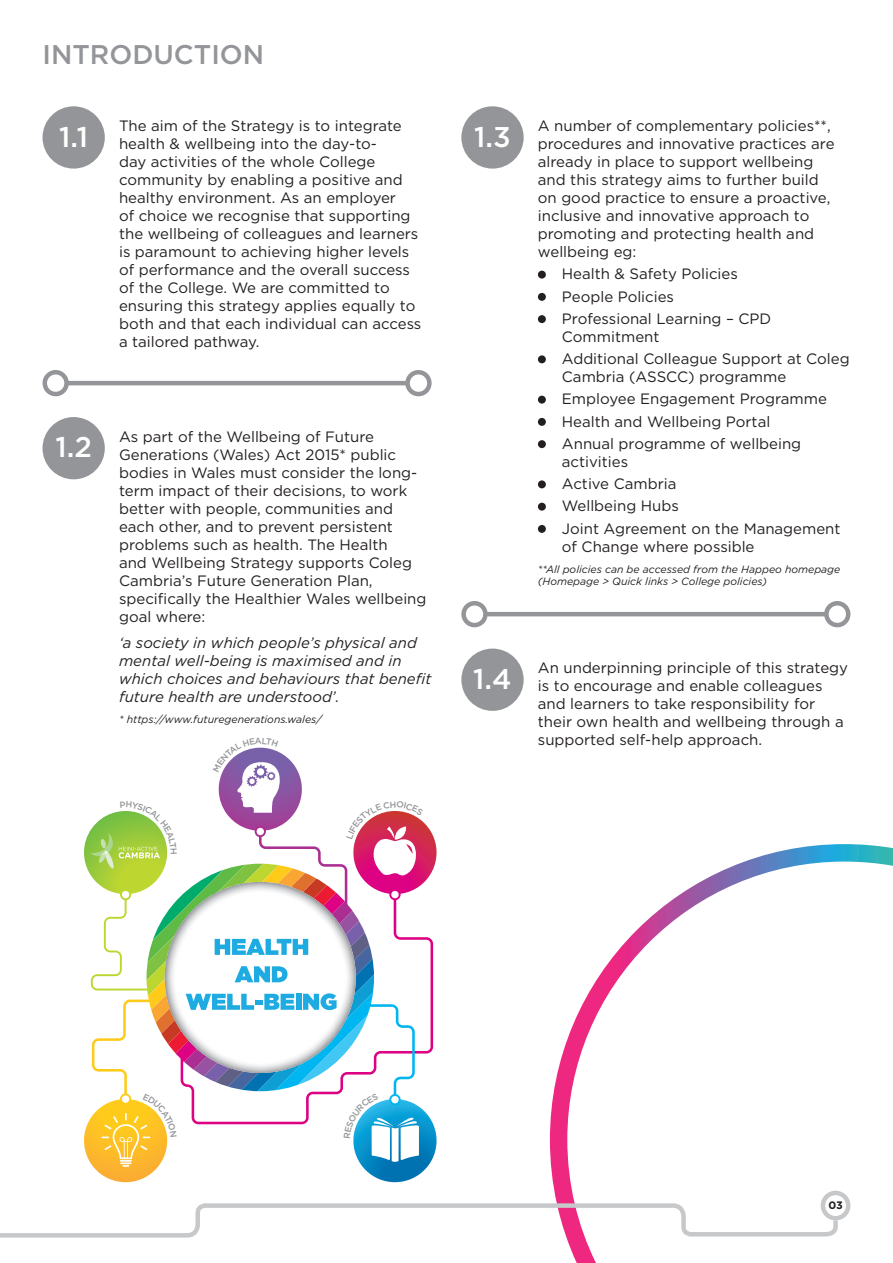
<style>
.page{position:relative;width:893px;height:1263px;background:#fff}
.page>*{position:absolute;margin:0;border:0;box-sizing:border-box;transform-origin:0 0}
.t1{font:500 28.5px "Gotham";color:#fff}
.t2{font:500 27px "Gotham";color:#939598}
.t3{font:15px/18px "Gotham";color:#231f20}
.t4{font:italic 15px/18px "Gotham";color:#231f20}
.t5{font:700 10.8px "Gotham";color:#231f20}
.t6{font:italic 10.5px/12.6px "Gotham";color:#231f20}
</style>
<div class="page">
<img style="left:550px;top:844px;width:343px;height:419px">
<svg style="left:823px;top:1193px;width:25px;height:25px"></svg>
<div style="left:821px;top:1191px;width:29px;height:29px;border:4px solid #c7c8ca;border-radius:50%"></div>
<svg style="left:0;top:1201px;width:840px;height:39px"></svg>
<div style="left:43px;top:106px;width:62px;height:63px;background:#939598;border-radius:50%"></div>
<div style="left:43px;top:417px;width:62px;height:62px;background:#939598;border-radius:50%"></div>
<div style="left:538px;top:271px;width:8px;height:8px;background:#231f20;border-radius:50%"></div>
<div style="left:538px;top:293px;width:8px;height:8px;background:#231f20;border-radius:50%"></div>
<div style="left:538px;top:315px;width:8px;height:8px;background:#231f20;border-radius:50%"></div>
<div style="left:538px;top:355px;width:8px;height:8px;background:#231f20;border-radius:50%"></div>
<div style="left:538px;top:396px;width:8px;height:8px;background:#231f20;border-radius:50%"></div>
<div style="left:538px;top:418px;width:8px;height:8px;background:#231f20;border-radius:50%"></div>
<div style="left:538px;top:440px;width:8px;height:8px;background:#231f20;border-radius:50%"></div>
<div style="left:538px;top:480px;width:8px;height:8px;background:#231f20;border-radius:50%"></div>
<div style="left:538px;top:503px;width:8px;height:8px;background:#231f20;border-radius:50%"></div>
<div style="left:538px;top:525px;width:8px;height:8px;background:#231f20;border-radius:50%"></div>
<div style="left:461px;top:106px;width:63px;height:63px;background:#939598;border-radius:50%"></div>
<div style="left:461px;top:649px;width:63px;height:62px;background:#939598;border-radius:50%"></div>
<hr style="left:56px;top:381px;width:362px;height:4px;background:#939598">
<svg style="left:45px;top:372px;width:22px;height:22px"></svg>
<div style="left:43px;top:370px;width:26px;height:26px;border:4px solid #939598;border-radius:50%"></div>
<svg style="left:408px;top:372px;width:21px;height:22px"></svg>
<div style="left:405px;top:370px;width:27px;height:26px;border:4px solid #939598;border-radius:50%"></div>
<hr style="left:474px;top:612px;width:363px;height:4px;background:#939598">
<svg style="left:464px;top:603px;width:21px;height:22px"></svg>
<div style="left:461px;top:601px;width:27px;height:26px;border:4px solid #939598;border-radius:50%"></div>
<svg style="left:826px;top:603px;width:22px;height:22px"></svg>
<div style="left:824px;top:601px;width:26px;height:26px;border:4px solid #939598;border-radius:50%"></div>
<svg style="left:84px;top:747px;width:353px;height:436px"></svg>
<p class="t2" style="left:43px;top:37px;width:223px">INTRODUCTION</p>
<p class="t1" style="left:59px;top:118px;width:30px">1.1</p>
<p class="t3" style="left:119px;top:116px;width:304px">The aim of the Strategy is to integrate health &amp; wellbeing into the day-to-<br>day activities of the whole College community by enabling a positive and healthy environment. As an employer<br>of choice we recognise that supporting the wellbeing of colleagues and learners is paramount to achieving higher levels of performance and the overall success of the College. We are committed to ensuring this strategy applies equally to both and that each individual can access a tailored pathway.</p>
<p class="t1" style="left:55px;top:428px;width:38px">1.2</p>
<p class="t3" style="left:119px;top:427px;width:309px">As part of the Wellbeing of Future Generations (Wales) Act 2015* public bodies in Wales must consider the long&shy;term impact of their decisions, to work better with people, communities and each other, and to prevent persistent problems such as health. The Health<br>and Wellbeing Strategy supports Coleg Cambria’s Future Generation Plan, specifically the Healthier Wales wellbeing goal where:</p>
<p class="t4" style="left:119px;top:634px;width:314px">‘a society in which people’s physical and mental well-being is maximised and in which choices and behaviours that benefit future health are understood’.</p>
<p class="t6" style="left:119px;top:713px;width:204px">* https://www.futuregenerations.wales/</p>
<p class="t1" style="left:474px;top:118px;width:38px">1.3</p>
<p class="t3" style="left:538px;top:116px;width:298px">A number of complementary policies**, procedures and innovative practices are already in place to support wellbeing and this strategy aims to further build on good practice to ensure a proactive, inclusive and innovative approach to promoting and protecting health and wellbeing eg:</p>
<p class="t3" style="left:562px;top:265px;width:177px">Health &amp; Safety Policies</p>
<p class="t3" style="left:562px;top:287px;width:114px">People Policies</p>
<p class="t3" style="left:562px;top:309px;width:211px">Professional Learning – CPD<br>Commitment</p>
<p class="t3" style="left:562px;top:349px;width:289px">Additional Colleague Support at Coleg<br>Cambria (ASSCC) programme</p>
<p class="t3" style="left:562px;top:390px;width:267px">Employee Engagement Programme</p>
<p class="t3" style="left:562px;top:412px;width:210px">Health and Wellbeing Portal</p>
<p class="t3" style="left:562px;top:434px;width:241px">Annual programme of wellbeing activities</p>
<p class="t3" style="left:562px;top:474px;width:116px">Active Cambria</p>
<p class="t3" style="left:562px;top:497px;width:118px">Wellbeing Hubs</p>
<p class="t3" style="left:562px;top:519px;width:280px">Joint Agreement on the Management of Change where possible</p>
<p class="t6" style="left:538px;top:562px;width:304px">**All policies can be accessed from the Happeo homepage (Homepage &gt; Quick links &gt; College policies)</p>
<p class="t1" style="left:473px;top:661px;width:40px">1.4</p>
<p class="t3" style="left:538px;top:659px;width:312px">An underpinning principle of this strategy is to encourage and enable colleagues and learners to take responsibility for their own health and wellbeing through a supported self-help approach.</p>
<p class="t5" style="left:828px;top:1198px;width:16px">03</p>
</div>
